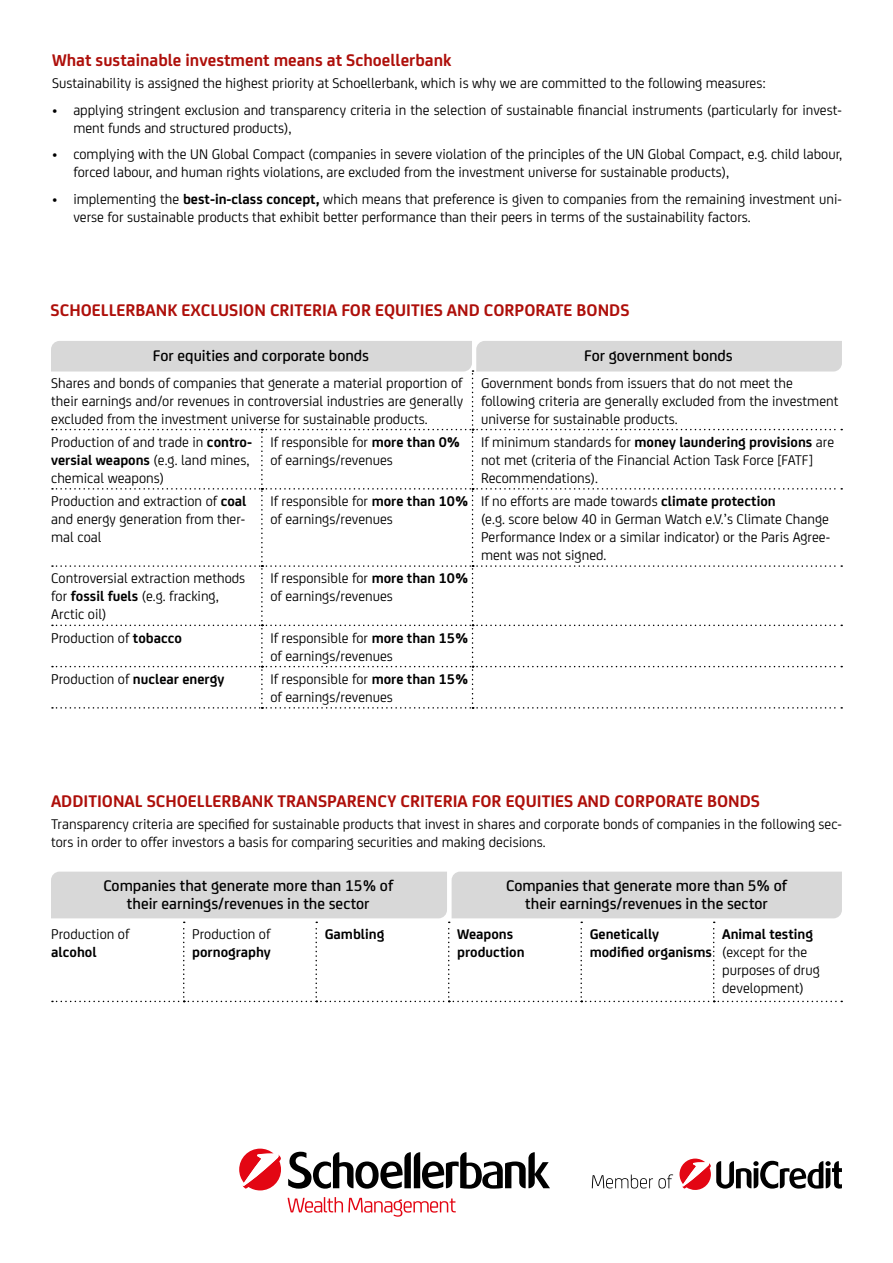
<style>
.page{position:relative;width:893px;height:1263px;background:#fff}
.page>*{position:absolute;margin:0;border:0;box-sizing:border-box;transform-origin:0 0}
.t1{font:700 18px "Uni Credit";color:#ae0f0a}
.t2{font:500 16.5px/18px "Uni Credit";color:#000;text-align:center}
.t3{font:15px/18px "Uni Credit";color:#000}
.t4{font:700 15px/18px "Uni Credit";color:#000}
.s1{font-weight:700}
.s2{font-weight:400}
</style>
<div class="page">
<svg style="left:679px;top:1158px;width:163px;height:32px"></svg>
<svg style="left:592px;top:1174px;width:81px;height:14px"></svg>
<svg style="left:288px;top:1197px;width:168px;height:20px"></svg>
<svg style="left:288px;top:1152px;width:262px;height:36px"></svg>
<svg style="left:239px;top:1148px;width:42px;height:42px"></svg>
<svg style="left:51px;top:341px;width:791px;height:368px"></svg>
<svg style="left:51px;top:872px;width:791px;height:130px"></svg>
<p class="t1" style="left:52px;top:46px;width:401px">What sustainable investment means at Schoellerbank</p>
<p class="t3" style="left:52px;top:73px;width:715px">Sustainability is assigned the highest priority at Schoellerbank, which is why we are committed to the following measures:</p>
<p class="t3" style="left:73px;top:100px;width:770px;text-indent:-21px">• applying stringent exclusion and transparency criteria in the selection of sustainable financial instruments (particularly for invest&shy;ment funds and structured products),</p>
<p class="t3" style="left:73px;top:144px;width:770px;text-indent:-21px">• complying with the UN Global Compact (companies in severe violation of the principles of the UN Global Compact, e.g. child labour, forced labour, and human rights violations, are excluded from the investment universe for sustainable products),</p>
<p class="t3" style="left:73px;top:189px;width:770px;text-indent:-21px">• implementing the <span class="s1">best-in-class concept,</span> which means that preference is given to companies from the remaining investment uni&shy;verse for sustainable products that exhibit better performance than their peers in terms of the sustainability factors.</p>
<p class="t1" style="left:51px;top:297px;width:580px">SCHOELLERBANK EXCLUSION CRITERIA FOR EQUITIES AND CORPORATE BONDS</p>
<p class="t2" style="left:153px;top:345px;width:218px">For equities and corporate bonds</p>
<p class="t2" style="left:584px;top:345px;width:150px">For government bonds</p>
<p class="t3" style="left:51px;top:373px;width:414px;text-align:justify">Shares and bonds of companies that generate a material proportion of their earnings and/or revenues in controversial industries are generally excluded from the investment universe for sustainable products.</p>
<p class="t3" style="left:481px;top:373px;width:359px">Government bonds from issuers that do not meet the following criteria are generally excluded from the investment universe for sustainable products.</p>
<p class="t3" style="left:51px;top:432px;width:202px">Production of and trade in <span class="s1">contro&shy;versial weapons</span> (e.g. land mines, chemical weapons)</p>
<p class="t3" style="left:270px;top:432px;width:191px">If responsible for <span class="s1">more than 0% </span>of earnings/revenues</p>
<p class="t3" style="left:481px;top:432px;width:355px">If minimum standards for <span class="s1">money laundering provisions</span> are not met (criteria of the Financial Action Task Force [FATF]<br>Recommendations).</p>
<p class="t3" style="left:51px;top:491px;width:197px;text-align:justify">Production and extraction of <span class="s1">coal </span>and energy generation from ther&shy;mal coal</p>
<p class="t3" style="left:270px;top:491px;width:200px">If responsible for <span class="s1">more than 10% </span>of earnings/revenues</p>
<p class="t3" style="left:481px;top:491px;width:351px">If no efforts are made towards <span class="s1">climate protection<br></span>(e.g. score below 40 in German Watch e.V.’s Climate Change Performance Index or a similar indicator) or the Paris Agree&shy;ment was not signed.</p>
<p class="t3" style="left:51px;top:568px;width:196px">Controversial extraction methods for <span class="s1">fossil fuels</span> (e.g. fracking,<br>Arctic oil)</p>
<p class="t3" style="left:270px;top:568px;width:200px">If responsible for <span class="s1">more than 10% </span>of earnings/revenues</p>
<p class="t3" style="left:51px;top:628px;width:132px">Production of <span class="s1">tobacco</span></p>
<p class="t3" style="left:270px;top:628px;width:200px">If responsible for <span class="s1">more than 15% </span>of earnings/revenues</p>
<p class="t4" style="left:51px;top:669px;width:175px"><span class="s2">Production of</span> nuclear energy</p>
<p class="t3" style="left:270px;top:669px;width:200px">If responsible for <span class="s1">more than 15% </span>of earnings/revenues</p>
<p class="t1" style="left:51px;top:787px;width:711px">ADDITIONAL SCHOELLERBANK TRANSPARENCY CRITERIA FOR EQUITIES AND CORPORATE BONDS</p>
<p class="t3" style="left:51px;top:814px;width:792px">Transparency criteria are specified for sustainable products that invest in shares and corporate bonds of companies in the following sec&shy;tors in order to offer investors a basis for comparing securities and making decisions.</p>
<p class="t2" style="left:103px;top:875px;width:291px">Companies that generate more than 15% of their earnings/revenues in the sector</p>
<p class="t2" style="left:506px;top:875px;width:282px">Companies that generate more than 5% of their earnings/revenues in the sector</p>
<p class="t3" style="left:51px;top:924px;width:80px">Production of</p>
<p class="t4" style="left:51px;top:942px;width:47px">alcohol</p>
<p class="t3" style="left:192px;top:924px;width:80px">Production of</p>
<p class="t4" style="left:192px;top:942px;width:80px">pornography</p>
<p class="t4" style="left:325px;top:924px;width:61px">Gambling</p>
<p class="t4" style="left:457px;top:924px;width:69px">Weapons production</p>
<p class="t4" style="left:590px;top:924px;width:124px">Genetically modified organisms</p>
<p class="t4" style="left:722px;top:924px;width:92px">Animal testing</p>
<p class="t3" style="left:722px;top:942px;width:99px">(except for the purposes of drug development)</p>
</div>
